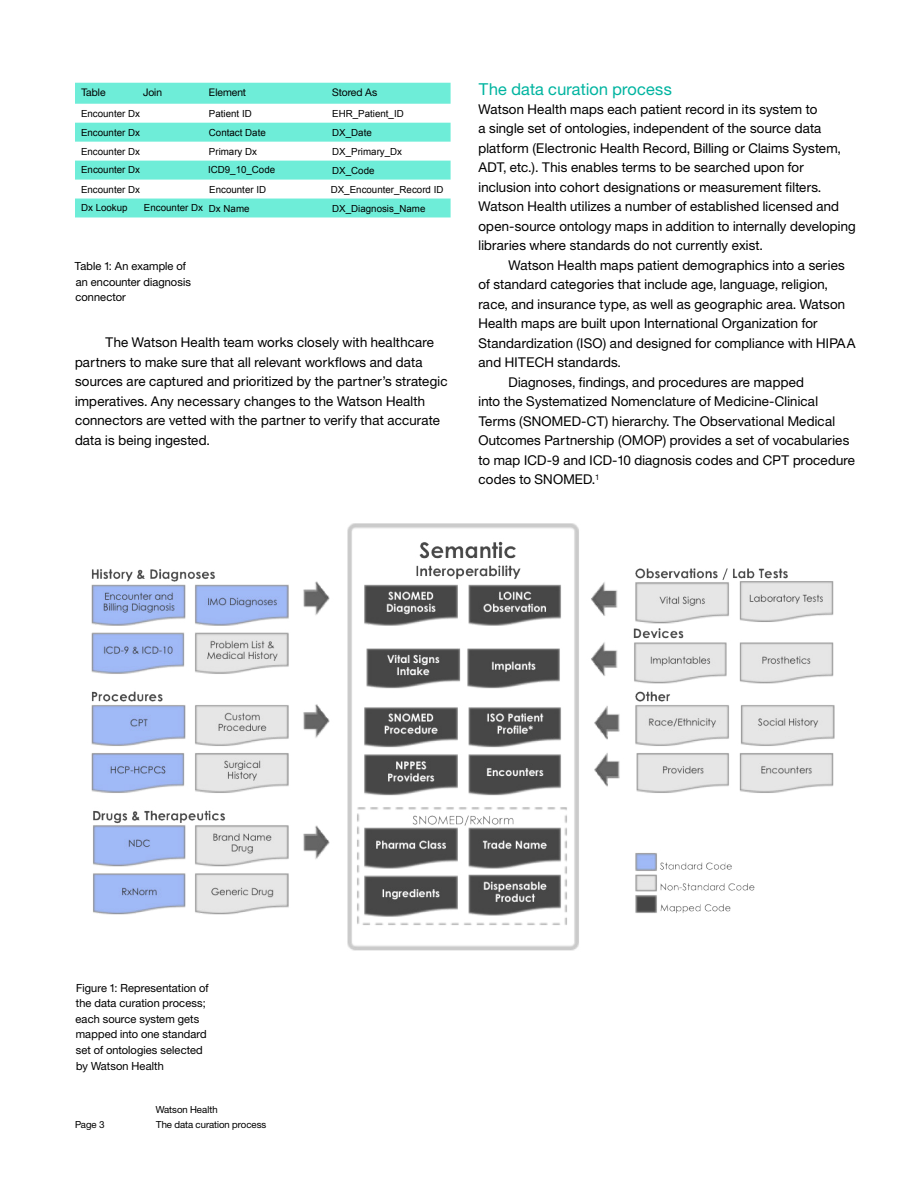
<style>
.page{position:relative;width:918px;height:1188px;background:#fff}
.page>*{position:absolute;margin:0;border:0;box-sizing:border-box;transform-origin:0 0}
.Headers_Body{font:16.5px "Helv Neue Romanfor IBM";letter-spacing:.015em;color:#00b4a0}
.Body{font:13.5px/19.5px "Helv Neue Romanfor IBM";letter-spacing:.015em;color:#000}
.Body_First_Paragraph{font:13.5px/19.5px "Helv Neue Romanfor IBM";letter-spacing:.015em;color:#000}
.t1{font:11.25px/15.6px "Helv Neue Romanfor IBM";letter-spacing:.01em;color:#000}
._2C_body{font:10.5px "Helv Neue Romanfor IBM";color:#000}
._2C_body-2{font:9.75px "Arial";color:#000}
.Page{font:9.75px/14.7px "Helv Neue Romanfor IBM";color:#000}
</style>
<div class="page">
<svg style="left:75px;top:83px;width:376px;height:134px;fill:#6eedd8"></svg>
<img style="left:91px;top:523px;width:744px;height:428px">
<p class="_2C_body" style="left:81px;top:86px;width:26px">Table</p>
<p class="_2C_body" style="left:143px;top:86px;width:20px">Join</p>
<p class="_2C_body" style="left:209px;top:86px;width:39px">Element</p>
<p class="_2C_body" style="left:332px;top:86px;width:47px">Stored As</p>
<p class="_2C_body-2" style="left:81px;top:107px;width:61px">Encounter Dx</p>
<p class="_2C_body-2" style="left:209px;top:107px;width:44px">Patient ID</p>
<p class="_2C_body-2" style="left:332px;top:107px;width:73px">EHR_Patient_ID</p>
<p class="_2C_body-2" style="left:81px;top:126px;width:61px">Encounter Dx</p>
<p class="_2C_body-2" style="left:209px;top:126px;width:58px">Contact Date</p>
<p class="_2C_body-2" style="left:332px;top:126px;width:41px">DX_Date</p>
<p class="_2C_body-2" style="left:81px;top:145px;width:61px">Encounter Dx</p>
<p class="_2C_body-2" style="left:209px;top:145px;width:50px">Primary Dx</p>
<p class="_2C_body-2" style="left:332px;top:145px;width:71px">DX_Primary_Dx</p>
<p class="_2C_body-2" style="left:81px;top:164px;width:61px">Encounter Dx</p>
<p class="_2C_body-2" style="left:208px;top:164px;width:69px">ICD9_10_Code</p>
<p class="_2C_body-2" style="left:332px;top:164px;width:44px">DX_Code</p>
<p class="_2C_body-2" style="left:81px;top:183px;width:61px">Encounter Dx</p>
<p class="_2C_body-2" style="left:209px;top:183px;width:58px">Encounter ID</p>
<p class="_2C_body-2" style="left:331px;top:183px;width:114px">DX_Encounter_Record ID</p>
<p class="_2C_body-2" style="left:81px;top:202px;width:48px">Dx Lookup</p>
<p class="_2C_body-2" style="left:144px;top:202px;width:61px">Encounter Dx</p>
<p class="_2C_body-2" style="left:209px;top:202px;width:42px">Dx Name</p>
<p class="_2C_body-2" style="left:332px;top:202px;width:95px">DX_Diagnosis_Name</p>
<p class="t1" style="left:75px;top:258px;width:118px">Table 1: An example of an encounter diagnosis connector</p>
<p class="Body" style="left:75px;top:333px;width:374px;text-indent:30px">The Watson Health team works closely with healthcare partners to make sure that all relevant workflows and data sources are captured and prioritized by the partner’s strategic imperatives. Any necessary changes to the Watson Health connectors are vetted with the partner to verify that accurate data is being ingested.</p>
<p class="Headers_Body" style="left:478px;top:78px;width:195px">The data curation process</p>
<p class="Body_First_Paragraph" style="left:478px;top:99px;width:379px">Watson Health maps each patient record in its system to<br>a single set of ontologies, independent of the source data platform (Electronic Health Record, Billing or Claims System, ADT, etc.). This enables terms to be searched upon for inclusion into cohort designations or measurement filters.<br>Watson Health utilizes a number of established licensed and open-source ontology maps in addition to internally developing libraries where standards do not currently exist.</p>
<p class="Body" style="left:478px;top:255px;width:379px;text-indent:30px">Watson Health maps patient demographics into a series of standard categories that include age, language, religion, race, and insurance type, as well as geographic area. Watson Health maps are built upon International Organization for Standardization (ISO) and designed for compliance with HIPAA and HITECH standards.</p>
<p class="Body" style="left:478px;top:372px;width:378px;text-indent:30px">Diagnoses, findings, and procedures are mapped<br>into the Systematized Nomenclature of Medicine-Clinical Terms (SNOMED-CT) hierarchy. The Observational Medical Outcomes Partnership (OMOP) provides a set of vocabularies to map ICD-9 and ICD-10 diagnosis codes and CPT procedure codes to SNOMED.<sup>1</sup></p>
<p class="t1" style="left:75px;top:979px;width:135px">Figure 1: Representation of the data curation process; each source system gets mapped into one standard set of ontologies selected by Watson Health</p>
<p class="Page" style="left:156px;top:1102px;width:112px">Watson Health<br>The data curation process</p>
<p class="Page" style="left:75px;top:1117px;width:31px">Page 3</p>
</div>
